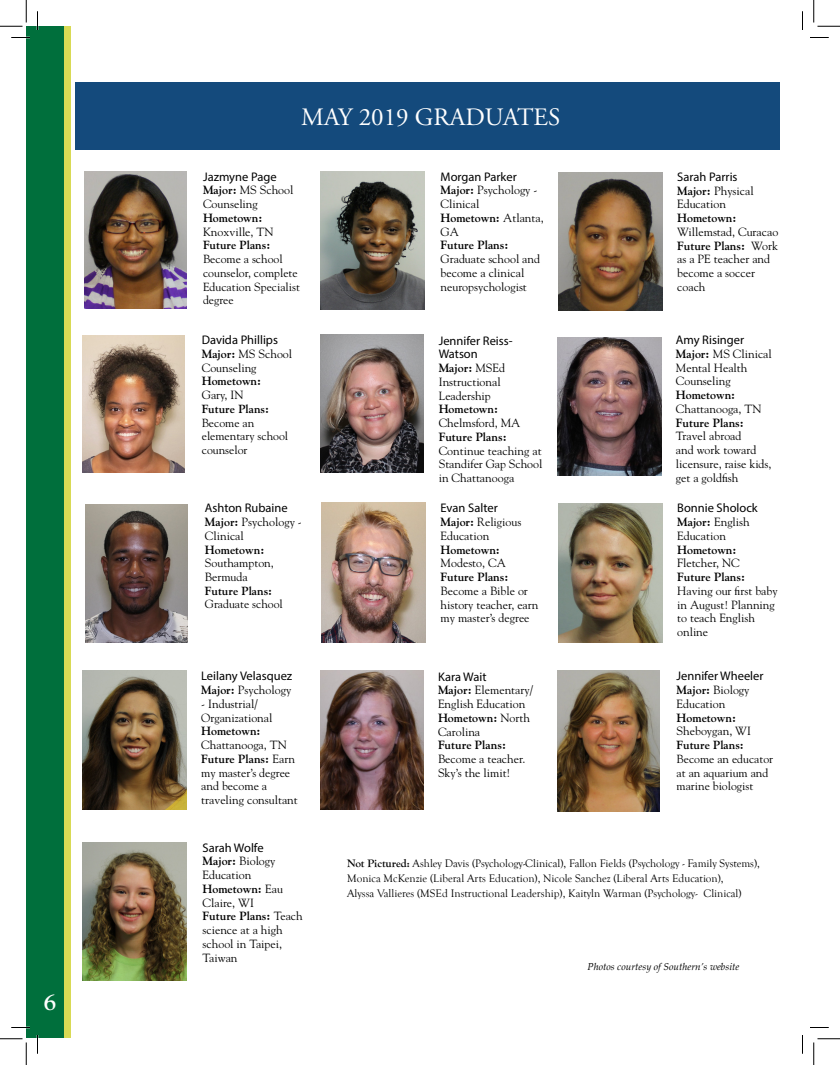
<style>
.page{position:relative;width:840px;height:1065px;background:#fff}
.page>*{position:absolute;margin:0;border:0;box-sizing:border-box;transform-origin:0 0}
.t1{font:25px "Adobe Garamond Pro";color:#fff}
.t2{font:700 22.5px "Goudy Std";color:#fff}
.t3{font:12.5px/13.8px "Myriad Pro";color:#000}
.t4{font:11.88px/13.8px "Goudy Std";color:#000}
.t5{font:700 11.88px "Goudy Std";color:#000}
.t6{font:11.75px/13.8px "Goudy Std";color:#000}
.t7{font:700 11.75px "Goudy Std";color:#000}
.t8{font:11.25px/15px "Goudy Old Style T";color:#000}
.t9{font:italic 10px "Palatino Linotype";color:#000}
.s1{font-weight:700}
</style>
<div class="page">
<div style="left:33px;top:26px;width:37px;height:1012px;background:#d9da55"></div>
<div style="left:26px;top:26px;width:38px;height:1012px;background:#006f3c"></div>
<div style="left:75px;top:82px;width:705px;height:68px;background:#144a7c"></div>
<img style="left:321px;top:171px;width:103px;height:138px">
<img style="left:558px;top:172px;width:104px;height:139px">
<img style="left:82px;top:335px;width:102px;height:138px">
<img style="left:320px;top:335px;width:104px;height:138px">
<img style="left:558px;top:337px;width:104px;height:138px">
<img style="left:85px;top:505px;width:102px;height:137px">
<img style="left:84px;top:171px;width:102px;height:138px">
<img style="left:322px;top:503px;width:104px;height:139px">
<img style="left:558px;top:504px;width:104px;height:138px">
<img style="left:82px;top:671px;width:104px;height:138px">
<img style="left:320px;top:671px;width:104px;height:138px">
<img style="left:558px;top:671px;width:102px;height:140px">
<img style="left:83px;top:842px;width:104px;height:138px">
<svg style="left:11px;top:37px;width:19px;height:1px"></svg>
<svg style="left:810px;top:37px;width:19px;height:1px"></svg>
<svg style="left:11px;top:1027px;width:19px;height:1px"></svg>
<svg style="left:810px;top:1027px;width:19px;height:1px"></svg>
<svg style="left:37px;top:11px;width:1px;height:19px"></svg>
<svg style="left:37px;top:1035px;width:1px;height:19px"></svg>
<svg style="left:802px;top:11px;width:1px;height:19px"></svg>
<svg style="left:802px;top:1035px;width:1px;height:19px"></svg>
<svg style="left:0;top:0;width:27px;height:27px"></svg>
<svg style="left:0;top:1039px;width:27px;height:26px"></svg>
<svg style="left:814px;top:0;width:26px;height:27px"></svg>
<svg style="left:814px;top:1039px;width:26px;height:26px"></svg>
<h2 class="t2" style="left:44px;top:989px;width:14px">6</h2>
<h1 class="t1" style="left:301px;top:102px;width:261px">MAY 2019 GRADUATES</h1>
<p class="t3" style="left:203px;top:169px;width:75px">Jazmyne Page</p>
<p class="t4" style="left:203px;top:183px;width:92px"><span class="s1">Major:</span> MS School<br>Counseling</p>
<p class="t5" style="left:203px;top:211px;width:61px">Hometown:</p>
<p class="t4" style="left:203px;top:224px;width:72px">Knoxville, TN</p>
<p class="t7" style="left:203px;top:238px;width:69px">Future Plans:</p>
<p class="t6" style="left:203px;top:252px;width:98px">Become a school counselor, complete<br>Education Specialist degree</p>
<p class="t3" style="left:202px;top:333px;width:78px">Davida Phillips</p>
<p class="t4" style="left:202px;top:347px;width:92px"><span class="s1">Major:</span> MS School<br>Counseling</p>
<p class="t5" style="left:202px;top:374px;width:61px">Hometown:</p>
<p class="t4" style="left:202px;top:388px;width:43px">Gary, IN</p>
<p class="t7" style="left:202px;top:402px;width:69px">Future Plans:</p>
<p class="t6" style="left:202px;top:416px;width:88px">Become an elementary school counselor</p>
<p class="t3" style="left:205px;top:501px;width:84px">Ashton Rubaine</p>
<p class="t4" style="left:205px;top:515px;width:98px"><span class="s1">Major:</span> Psychology -<br>Clinical</p>
<p class="t5" style="left:205px;top:542px;width:61px">Hometown:</p>
<p class="t4" style="left:205px;top:556px;width:70px">Southampton,<br>Bermuda</p>
<p class="t7" style="left:205px;top:584px;width:69px">Future Plans:</p>
<p class="t6" style="left:205px;top:597px;width:79px">Graduate school</p>
<p class="t3" style="left:201px;top:669px;width:93px">Leilany Velasquez</p>
<p class="t4" style="left:201px;top:683px;width:92px"><span class="s1">Major:</span> Psychology</p>
<p class="t4" style="left:201px;top:697px;width:73px">- Industrial/<br>Organizational</p>
<p class="t5" style="left:201px;top:724px;width:61px">Hometown:</p>
<p class="t4" style="left:201px;top:738px;width:98px">Chattanooga, TN<br><span class="s1">Future Plans:</span> Earn my master’s degree and become a traveling consultant</p>
<p class="t3" style="left:441px;top:169px;width:78px">Morgan Parker</p>
<p class="t4" style="left:441px;top:183px;width:105px"><span class="s1">Major:</span> Psychology -<br>Clinical<br><span class="s1">Hometown:</span> Atlanta,<br>GA</p>
<p class="t5" style="left:441px;top:238px;width:69px">Future Plans:</p>
<p class="t4" style="left:441px;top:252px;width:101px">Graduate school and become a clinical neuropsychologist</p>
<p class="t3" style="left:439px;top:333px;width:75px">Jennifer Reiss-<br>Watson</p>
<p class="t4" style="left:439px;top:361px;width:68px"><span class="s1">Major:</span> MSEd<br>Instructional<br>Leadership</p>
<p class="t5" style="left:439px;top:402px;width:61px">Hometown:</p>
<p class="t4" style="left:439px;top:416px;width:83px">Chelmsford, MA</p>
<p class="t5" style="left:439px;top:430px;width:69px">Future Plans:</p>
<p class="t4" style="left:439px;top:444px;width:105px;text-align:justify">Continue teaching at Standifer Gap School in Chattanooga</p>
<p class="t3" style="left:441px;top:501px;width:59px">Evan Salter</p>
<p class="t4" style="left:441px;top:515px;width:82px"><span class="s1">Major:</span> Religious<br>Education</p>
<p class="t5" style="left:441px;top:542px;width:61px">Hometown:</p>
<p class="t4" style="left:441px;top:556px;width:67px">Modesto, CA</p>
<p class="t5" style="left:441px;top:570px;width:69px">Future Plans:</p>
<p class="t4" style="left:441px;top:584px;width:99px">Become a Bible or history teacher, earn my master’s degree</p>
<p class="t3" style="left:438px;top:669px;width:50px">Kara Wait</p>
<p class="t4" style="left:438px;top:683px;width:96px"><span class="s1">Major:</span> Elementary/<br>English Education<br><span class="s1">Hometown:</span> North<br>Carolina</p>
<p class="t5" style="left:438px;top:738px;width:69px">Future Plans:</p>
<p class="t4" style="left:438px;top:752px;width:89px">Become a teacher.<br>Sky’s the limit!</p>
<p class="t3" style="left:677px;top:170px;width:62px">Sarah Parris</p>
<p class="t4" style="left:677px;top:184px;width:78px"><span class="s1">Major:</span> Physical<br>Education</p>
<p class="t5" style="left:677px;top:211px;width:61px">Hometown:</p>
<p class="t4" style="left:677px;top:225px;width:103px">Willemstad, Curacao<br><span class="s1">Future Plans:</span> Work as a PE teacher and become a soccer coach</p>
<p class="t3" style="left:676px;top:333px;width:70px">Amy Risinger</p>
<p class="t4" style="left:676px;top:347px;width:97px"><span class="s1">Major:</span> MS Clinical<br>Mental Health<br>Counseling</p>
<p class="t5" style="left:676px;top:388px;width:61px">Hometown:</p>
<p class="t4" style="left:676px;top:402px;width:87px">Chattanooga, TN</p>
<p class="t5" style="left:676px;top:415px;width:69px">Future Plans:</p>
<p class="t4" style="left:676px;top:429px;width:97px">Travel abroad<br>and work toward licensure, raise kids, get a goldfish</p>
<p class="t3" style="left:677px;top:501px;width:82px">Bonnie Sholock</p>
<p class="t4" style="left:677px;top:515px;width:74px"><span class="s1">Major:</span> English<br>Education</p>
<p class="t5" style="left:677px;top:542px;width:61px">Hometown:</p>
<p class="t4" style="left:677px;top:556px;width:64px">Fletcher, NC</p>
<p class="t5" style="left:677px;top:570px;width:69px">Future Plans:</p>
<p class="t4" style="left:677px;top:584px;width:102px">Having our first baby in August! Planning to teach English online</p>
<p class="t3" style="left:677px;top:669px;width:89px">Jennifer Wheeler</p>
<p class="t4" style="left:677px;top:683px;width:74px"><span class="s1">Major:</span> Biology<br>Education</p>
<p class="t5" style="left:677px;top:710px;width:61px">Hometown:</p>
<p class="t4" style="left:677px;top:724px;width:76px">Sheboygan, WI</p>
<p class="t7" style="left:677px;top:738px;width:69px">Future Plans:</p>
<p class="t6" style="left:677px;top:752px;width:98px">Become an educator at an aquarium and marine biologist</p>
<p class="t3" style="left:203px;top:840px;width:63px">Sarah Wolfe</p>
<p class="t4" style="left:203px;top:854px;width:102px"><span class="s1">Major:</span> Biology<br>Education<br><span class="s1">Hometown:</span> Eau<br>Claire, WI<br><span class="s1">Future Plans:</span> Teach science at a high school in Taipei,<br>Taiwan</p>
<p class="t8" style="left:347px;top:857px;width:414px"><span class="s1">Not Pictured:</span> Ashley Davis (Psychology-Clinical), Fallon Fields (Psychology - Family Systems),<br>Monica McKenzie (Liberal Arts Education), Nicole Sanchez (Liberal Arts Education),<br>Alyssa Vallieres (MSEd Instructional Leadership), Kaityln Warman (Psychology- Clinical)</p>
<p class="t9" style="left:588px;top:959px;width:153px">Photos courtesy of Southern’s website</p>
</div>
